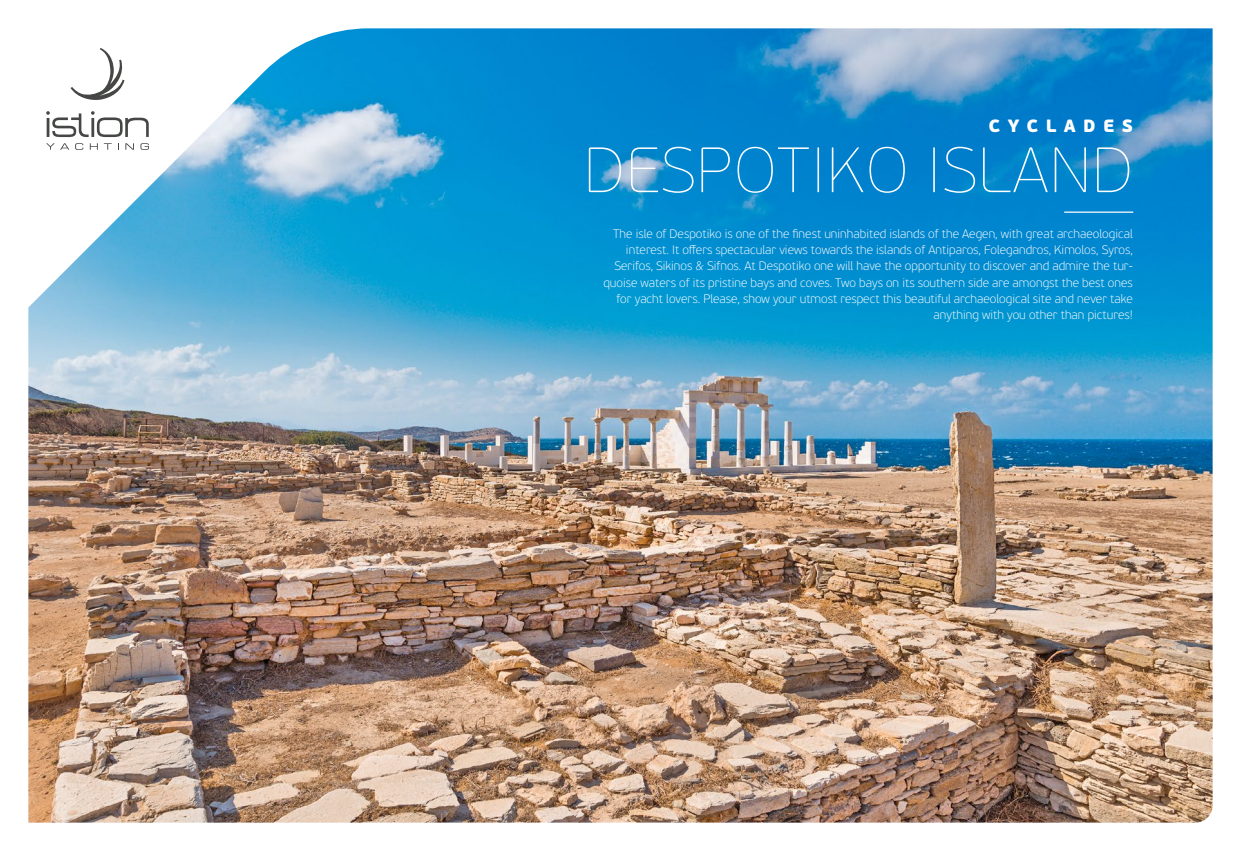
<style>
.page{position:relative;width:1241px;height:851px;background:#fff}
.page>*{position:absolute;margin:0;border:0;box-sizing:border-box;transform-origin:0 0}
.t1{font:63.75px "PF Beau Sans Pro X Thin";letter-spacing:.025em;color:#fff}
.t2{font:900 17.75px "PF Beau Sans Pro";letter-spacing:.42em;color:#fff}
.t3{font:100 12.25px/16.2px "PF Beau Sans Pro";color:#fff;text-align:right}
</style>
<div class="page">
<img style="left:28px;top:28px;width:1184px;height:794px">
<hr style="left:1064px;top:211px;width:68px;height:2px;background:#fff">
<svg style="left:70px;top:48px;width:56px;height:53px"></svg>
<svg style="left:46px;top:111px;width:103px;height:26px"></svg>
<svg style="left:46px;top:143px;width:23px;height:7px"></svg>
<svg style="left:75px;top:143px;width:8px;height:7px"></svg>
<svg style="left:90px;top:143px;width:8px;height:7px"></svg>
<svg style="left:104px;top:143px;width:8px;height:7px"></svg>
<svg style="left:125px;top:143px;width:9px;height:7px"></svg>
<svg style="left:140px;top:143px;width:9px;height:7px"></svg>
<h2 class="t2" style="left:988px;top:114px;width:146px">CYCLADES</h2>
<h1 class="t1" style="left:584px;top:134px;width:550px">DESPOTIKO ISLAND</h1>
<p class="t3" style="left:603px;top:225px;width:531px">The isle of Despotiko is one of the finest uninhabited islands of the Aegen, with great archaeological interest. It offers spectacular views towards the islands of Antiparos, Folegandros, Kimolos, Syros, Serifos, Sikinos &amp; Sifnos. At Despotiko one will have the opportunity to discover and admire the tur&shy;quoise waters of its pristine bays and coves. Two bays on its southern side are amongst the best ones for yacht lovers. Please, show your utmost respect this beautiful archaeological site and never take anything with you other than pictures!</p>
</div>
